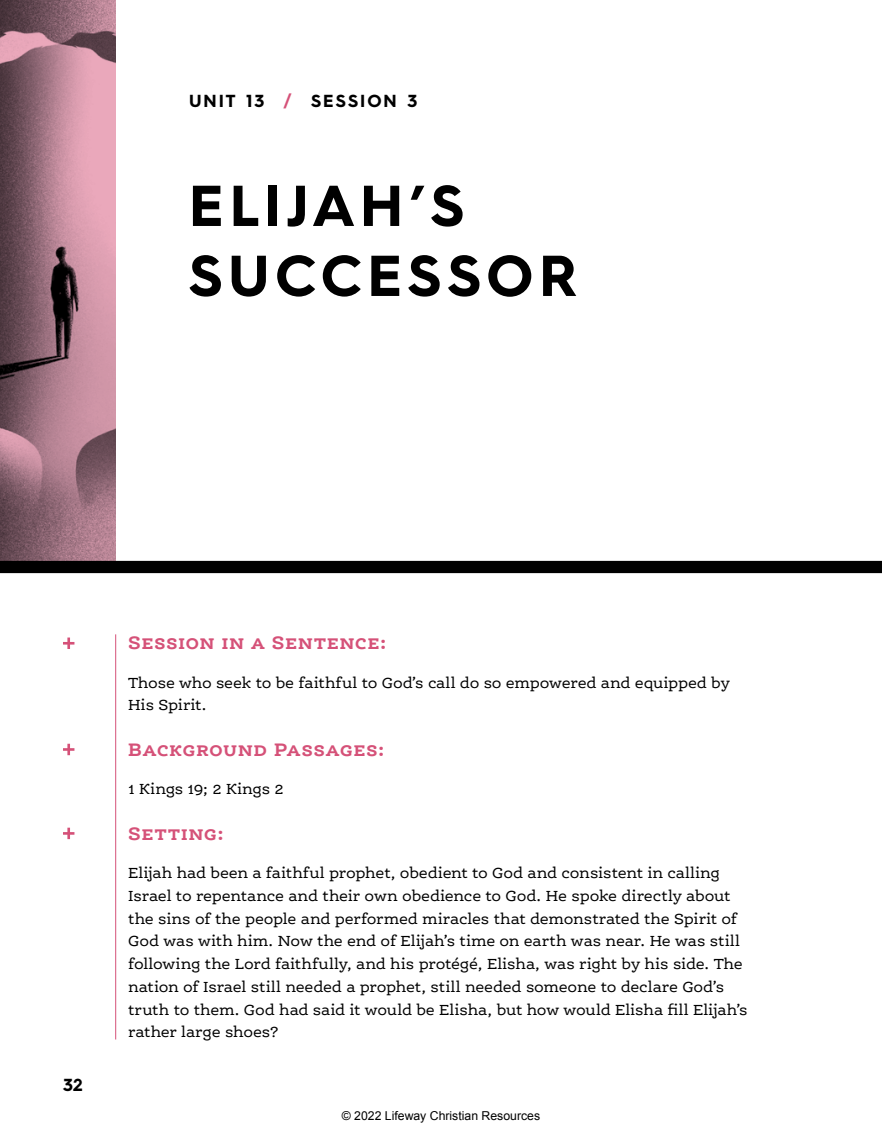
<style>
.page{position:relative;width:882px;height:1134px;background:#fff}
.page>*{position:absolute;margin:0;border:0;box-sizing:border-box;transform-origin:0 0}
.t1{font:700 57.75px/70px "Hurme Geometric Sans 4";letter-spacing:.095em;color:#000}
.t2{font:700 19.25px "Ernestine Pro";letter-spacing:.015em;color:#d55178}
.t3{font:700 17.5px "Hurme Geometric Sans 4";letter-spacing:.115em;color:#000}
.t4{font:15.75px/22.8px "Ernestine Pro";letter-spacing:-.01em;color:#000}
.t5{font:12.25px "Arial";color:#000}
.s1{color:#d55178}
</style>
<div class="page">
<img style="left:0;top:0;width:116px;height:561px">
<svg style="left:63px;top:638px;width:11px;height:11px"></svg>
<svg style="left:63px;top:744px;width:11px;height:11px"></svg>
<svg style="left:63px;top:828px;width:11px;height:11px"></svg>
<hr style="left:115px;top:634px;width:1px;height:406px;background:#d55178">
<div style="left:0;top:561px;width:882px;height:12px;background:#000"></div>
<p class="t3" style="left:189px;top:88px;width:230px">UNIT 13 <span class="s1">/</span> SESSION 3</p>
<h1 class="t1" style="left:189px;top:170px;width:390px">ELIJAH’S<br>SUCCESSOR</h1>
<p class="t3" style="left:63px;top:1073px;width:21px">32</p>
<p class="t2" style="left:128px;top:630px;width:260px">Session in a Sentence:</p>
<p class="t4" style="left:128px;top:671px;width:603px">Those who seek to be faithful to God’s call do so empowered and equipped by<br>His Spirit.</p>
<p class="t2" style="left:128px;top:737px;width:258px">Background Passages:</p>
<p class="t4" style="left:128px;top:777px;width:157px">1 Kings 19; 2 Kings 2</p>
<p class="t2" style="left:128px;top:821px;width:98px">Setting:</p>
<p class="t4" style="left:128px;top:861px;width:621px">Elijah had been a faithful prophet, obedient to God and consistent in calling Israel to repentance and their own obedience to God. He spoke directly about the sins of the people and performed miracles that demonstrated the Spirit of God was with him. Now the end of Elijah’s time on earth was near. He was still following the Lord faithfully, and his protégé, Elisha, was right by his side. The nation of Israel still needed a prophet, still needed someone to declare God’s truth to them. God had said it would be Elisha, but how would Elisha fill Elijah’s rather large shoes?</p>
<p class="t5" style="left:342px;top:1107px;width:200px">© 2022 Lifeway Christian Resources</p>
</div>
